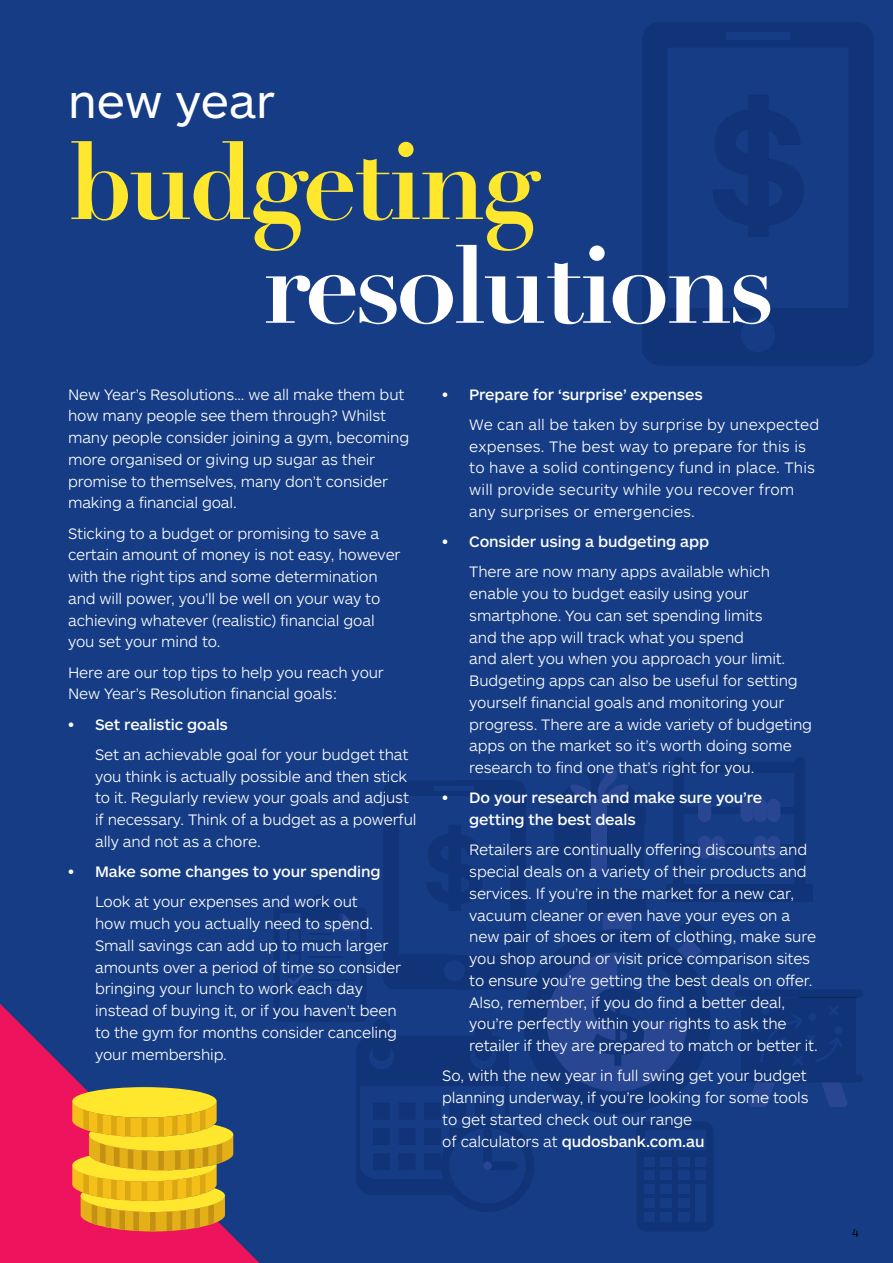
<style>
.page{position:relative;width:893px;height:1263px;background:#153c85}
.page>*{position:absolute;margin:0;border:0;box-sizing:border-box;transform-origin:0 0}
.t1{font:700 108px "Didot LH";letter-spacing:-.04em;color:#fff}
.t2{font:700 108px "Didot LH";letter-spacing:-.04em;color:#ffe72d}
.t3{font:48px "ARS Maquette";color:#fff}
.t4{font:300 15.75px/21.8px "ARS Maquette";letter-spacing:-.01em;color:#fff}
.t5{font:300 15.75px/21.8px "ARS Maquette";letter-spacing:.01em;color:#fff}
.t6{font:500 15.75px/21.8px "ARS Maquette";letter-spacing:-.01em;color:#fff}
.t7{font:300 12px "ARS Maquette";color:#000}
.s1{font-weight:500}
</style>
<div class="page">
<div style="left:642px;top:22px;width:71px;height:343px;background:#137"></div>
<svg style="left:667px;top:47px;width:46px;height:261px"></svg>
<svg style="left:713px;top:22px;width:161px;height:343px"></svg>
<div style="left:678px;top:844px;width:122px;height:7px;background:#137"></div>
<div style="left:678px;top:807px;width:122px;height:7px;background:#137"></div>
<div style="left:678px;top:762px;width:122px;height:11px;background:#137"></div>
<svg style="left:794px;top:757px;width:11px;height:127px"></svg>
<div style="left:666px;top:884px;width:146px;height:17px;background:#137"></div>
<div style="left:767px;top:836px;width:13px;height:23px;background:#294692;border-radius:7px"></div>
<div style="left:740px;top:799px;width:14px;height:23px;background:#294692;border-radius:7px"></div>
<div style="left:767px;top:799px;width:13px;height:23px;background:#294692;border-radius:7px"></div>
<div style="left:754px;top:836px;width:13px;height:23px;background:#294692;border-radius:7px"></div>
<div style="left:754px;top:799px;width:13px;height:23px;background:#294692;border-radius:7px"></div>
<div style="left:741px;top:998px;width:114px;height:77px;background:#137"></div>
<div style="left:735px;top:989px;width:128px;height:8px;background:#137;border-radius:4px"></div>
<div style="left:735px;top:1075px;width:128px;height:7px;background:#137;border-radius:4px"></div>
<svg style="left:749px;top:1006px;width:98px;height:101px"></svg>
<div style="left:274px;top:907px;width:92px;height:115px;background:#137;border-radius:5px"></div>
<div style="left:636px;top:1121px;width:78px;height:110px;background:#137;border-radius:10px"></div>
<div style="left:678px;top:1212px;width:11px;height:10px;background:#153c85"></div>
<div style="left:661px;top:1212px;width:11px;height:10px;background:#153c85"></div>
<div style="left:695px;top:1184px;width:10px;height:38px;background:#153c85"></div>
<div style="left:645px;top:1212px;width:10px;height:10px;background:#153c85"></div>
<svg style="left:280px;top:757px;width:445px;height:455px"></svg>
<svg style="left:0;top:1003px;width:259px;height:260px"></svg>
<div style="left:72px;top:1087px;width:145px;height:31px;background:#ffe72d;border-radius:50%"></div>
<svg style="left:72px;top:1101px;width:161px;height:130px;background:#dfaf2a"></svg>
<h2 class="t3" style="left:68px;top:70px;width:209px">new year</h2>
<h1 class="t2" style="left:68px;top:114px;width:473px">budgeting</h1>
<h1 class="t1" style="left:261px;top:218px;width:514px">resolutions</h1>
<p class="t4" style="left:68px;top:382px;width:343px">New Year’s Resolutions… we all make them but how many people see them through? Whilst many people consider joining a gym, becoming more organised or giving up sugar as their promise to themselves, many don’t consider making a financial goal.</p>
<p class="t4" style="left:68px;top:521px;width:334px">Sticking to a budget or promising to save a certain amount of money is not easy, however with the right tips and some determination and will power, you’ll be well on your way to achieving whatever (realistic) financial goal you set your mind to.</p>
<p class="t4" style="left:68px;top:660px;width:317px">Here are our top tips to help you reach your<br>New Year’s Resolution financial goals:</p>
<p class="t6" style="left:68px;top:712px;width:161px">• Set realistic goals</p>
<p class="t4" style="left:95px;top:743px;width:323px">Set an achievable goal for your budget that you think is actually possible and then stick to it. Regularly review your goals and adjust if necessary. Think of a budget as a powerful ally and not as a chore.</p>
<p class="t6" style="left:68px;top:860px;width:314px">• Make some changes to your spending</p>
<p class="t4" style="left:95px;top:890px;width:307px">Look at your expenses and work out<br>how much you actually need to spend.<br>Small savings can add up to much larger amounts over a period of time so consider bringing your lunch to work each day instead of buying it, or if you haven’t been to the gym for months consider canceling your membership.</p>
<p class="t6" style="left:442px;top:382px;width:262px">• Prepare for ‘surprise’ expenses</p>
<p class="t5" style="left:469px;top:413px;width:351px">We can all be taken by surprise by unexpected expenses. The best way to prepare for this is to have a solid contingency fund in place. This will provide security while you recover from any surprises or emergencies.</p>
<p class="t6" style="left:442px;top:530px;width:268px">• Consider using a budgeting app</p>
<p class="t4" style="left:469px;top:560px;width:344px">There are now many apps available which enable you to budget easily using your smartphone. You can set spending limits<br>and the app will track what you spend<br>and alert you when you approach your limit.<br>Budgeting apps can also be useful for setting yourself financial goals and monitoring your progress. There are a wide variety of budgeting apps on the market so it’s worth doing some research to find one that’s right for you.</p>
<p class="t6" style="left:469px;top:786px;width:294px;text-indent:-27px">• Do your research and make sure you’re getting the best deals</p>
<p class="t4" style="left:469px;top:838px;width:350px">Retailers are continually offering discounts and special deals on a variety of their products and services. If you’re in the market for a new car, vacuum cleaner or even have your eyes on a new pair of shoes or item of clothing, make sure you shop around or visit price comparison sites to ensure you’re getting the best deals on offer.<br>Also, remember, if you do find a better deal, you’re perfectly within your rights to ask the retailer if they are prepared to match or better it.</p>
<p class="t4" style="left:442px;top:1064px;width:368px">So, with the new year in full swing get your budget planning underway, if you’re looking for some tools to get started check out our range<br>of calculators at <span class="s1">qudosbank.com.au</span></p>
<p class="t7" style="left:852px;top:1225px;width:8px">4</p>
</div>
